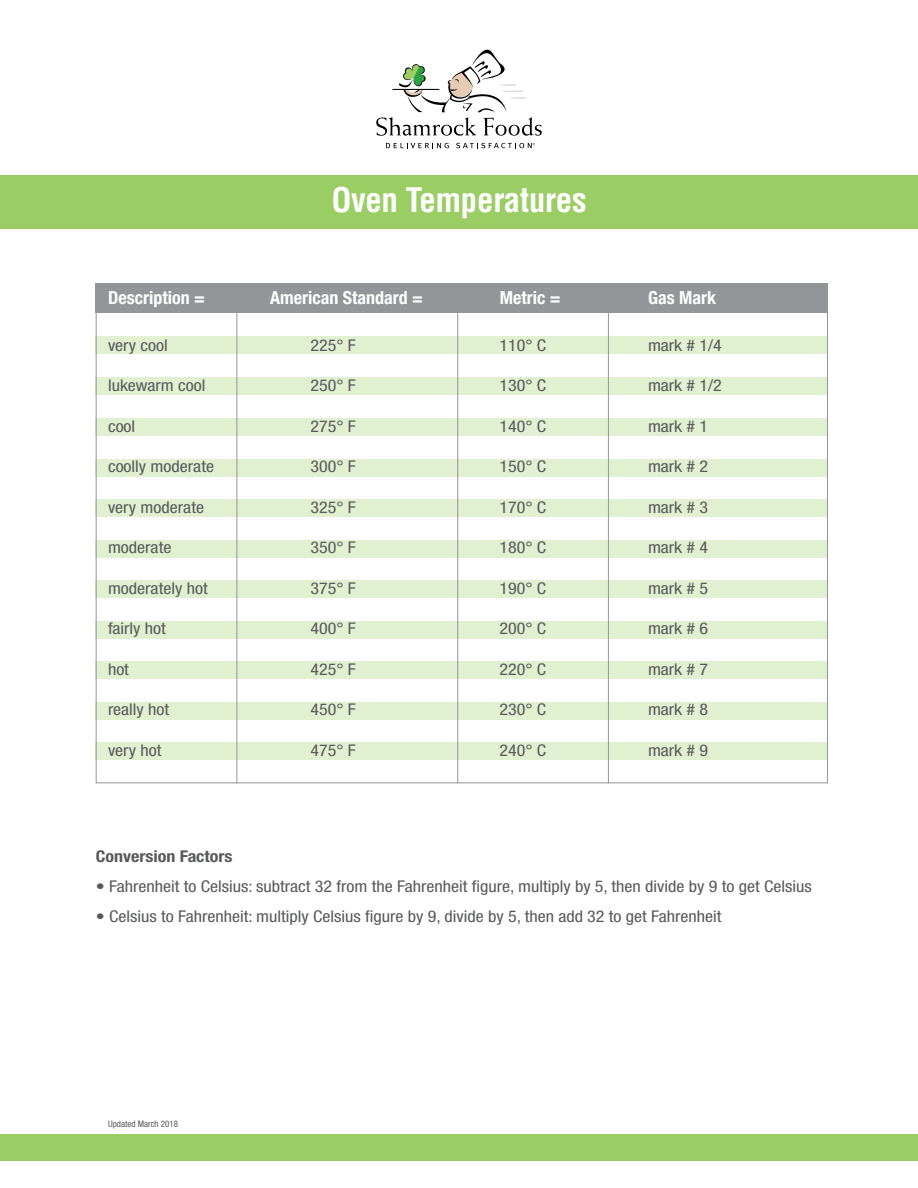
<style>
.page{position:relative;width:918px;height:1188px;background:#fff}
.page>*{position:absolute;margin:0;border:0;box-sizing:border-box;transform-origin:0 0}
.t1{font:700 condensed 33px "Helvetica";letter-spacing:-.01em;color:#fff}
.t2{font:700 condensed 18px "Helvetica Neue";color:#fff}
.t3{font:condensed 16.2px "Helvetica Neue";color:#58595b;scale:1.11 1}
.t4{font:700 condensed 16.2px "Helvetica Neue";color:#58595b;scale:1.11 1}
.t5{font:condensed 9px "Helvetica Neue";color:#58595b}
</style>
<div class="page">
<div style="left:96px;top:337px;width:732px;height:17px;background:#e1f0d1"></div>
<div style="left:96px;top:377px;width:732px;height:18px;background:#e1f0d1"></div>
<div style="left:96px;top:418px;width:732px;height:17px;background:#e1f0d1"></div>
<div style="left:96px;top:459px;width:732px;height:17px;background:#e1f0d1"></div>
<div style="left:96px;top:500px;width:732px;height:17px;background:#e1f0d1"></div>
<div style="left:96px;top:540px;width:732px;height:17px;background:#e1f0d1"></div>
<div style="left:96px;top:581px;width:732px;height:17px;background:#e1f0d1"></div>
<div style="left:96px;top:621px;width:732px;height:17px;background:#e1f0d1"></div>
<div style="left:96px;top:662px;width:732px;height:17px;background:#e1f0d1"></div>
<div style="left:96px;top:702px;width:732px;height:17px;background:#e1f0d1"></div>
<div style="left:96px;top:743px;width:732px;height:17px;background:#e1f0d1"></div>
<div style="left:0;top:175px;width:918px;height:54px;background:#9bcd65"></div>
<div style="left:0;top:1134px;width:918px;height:27px;background:#9bcd65"></div>
<svg style="left:386px;top:143px;width:63px;height:5px"></svg>
<svg style="left:376px;top:49px;width:166px;height:87px"></svg>
<svg style="left:456px;top:143px;width:79px;height:5px"></svg>
<div style="left:96px;top:284px;width:732px;height:29px;background:#939598"></div>
<hr style="left:608px;top:313px;width:1px;height:470px;background:#939598">
<hr style="left:237px;top:313px;width:1px;height:470px;background:#939598">
<hr style="left:457px;top:313px;width:1px;height:470px;background:#939598">
<h1 class="t1" style="left:331px;top:180px;width:257px">Oven Temperatures</h1>
<p class="t2" style="left:108px;top:287px;width:98px">Description =</p>
<p class="t2" style="left:270px;top:287px;width:154px">American Standard =</p>
<p class="t2" style="left:500px;top:287px;width:62px">Metric =</p>
<p class="t2" style="left:648px;top:287px;width:69px">Gas Mark</p>
<p class="t3" style="left:108px;top:336px;width:55px">very cool</p>
<p class="t3" style="left:310px;top:336px;width:42px">225° F</p>
<p class="t3" style="left:500px;top:336px;width:44px">110° C</p>
<p class="t3" style="left:648px;top:336px;width:68px">mark # 1/4</p>
<p class="t3" style="left:108px;top:376px;width:89px">lukewarm cool</p>
<p class="t3" style="left:310px;top:376px;width:42px">250° F</p>
<p class="t3" style="left:500px;top:376px;width:44px">130° C</p>
<p class="t3" style="left:648px;top:376px;width:68px">mark # 1/2</p>
<p class="t3" style="left:108px;top:417px;width:26px">cool</p>
<p class="t3" style="left:310px;top:417px;width:42px">275° F</p>
<p class="t3" style="left:500px;top:417px;width:44px">140° C</p>
<p class="t3" style="left:648px;top:417px;width:56px">mark # 1</p>
<p class="t3" style="left:108px;top:457px;width:97px">coolly moderate</p>
<p class="t3" style="left:310px;top:457px;width:42px">300° F</p>
<p class="t3" style="left:500px;top:457px;width:44px">150° C</p>
<p class="t3" style="left:648px;top:457px;width:56px">mark # 2</p>
<p class="t3" style="left:108px;top:498px;width:88px">very moderate</p>
<p class="t3" style="left:310px;top:498px;width:42px">325° F</p>
<p class="t3" style="left:500px;top:498px;width:44px">170° C</p>
<p class="t3" style="left:648px;top:498px;width:56px">mark # 3</p>
<p class="t3" style="left:108px;top:538px;width:59px">moderate</p>
<p class="t3" style="left:310px;top:538px;width:42px">350° F</p>
<p class="t3" style="left:500px;top:538px;width:44px">180° C</p>
<p class="t3" style="left:648px;top:538px;width:56px">mark # 4</p>
<p class="t3" style="left:108px;top:579px;width:91px">moderately hot</p>
<p class="t3" style="left:310px;top:579px;width:42px">375° F</p>
<p class="t3" style="left:500px;top:579px;width:44px">190° C</p>
<p class="t3" style="left:648px;top:579px;width:56px">mark # 5</p>
<p class="t3" style="left:108px;top:619px;width:54px">fairly hot</p>
<p class="t3" style="left:310px;top:619px;width:42px">400° F</p>
<p class="t3" style="left:500px;top:619px;width:44px">200° C</p>
<p class="t3" style="left:648px;top:619px;width:56px">mark # 6</p>
<p class="t3" style="left:108px;top:660px;width:20px">hot</p>
<p class="t3" style="left:310px;top:660px;width:42px">425° F</p>
<p class="t3" style="left:500px;top:660px;width:44px">220° C</p>
<p class="t3" style="left:648px;top:660px;width:56px">mark # 7</p>
<p class="t3" style="left:108px;top:700px;width:57px">really hot</p>
<p class="t3" style="left:310px;top:700px;width:42px">450° F</p>
<p class="t3" style="left:500px;top:700px;width:44px">230° C</p>
<p class="t3" style="left:648px;top:700px;width:56px">mark # 8</p>
<p class="t3" style="left:108px;top:741px;width:50px">very hot</p>
<p class="t3" style="left:310px;top:741px;width:42px">475° F</p>
<p class="t3" style="left:500px;top:741px;width:44px">240° C</p>
<p class="t3" style="left:648px;top:741px;width:56px">mark # 9</p>
<p class="t4" style="left:96px;top:847px;width:125px">Conversion Factors</p>
<p class="t3" style="left:96px;top:877px;width:646px">• Fahrenheit to Celsius: subtract 32 from the Fahrenheit figure, multiply by 5, then divide by 9 to get Celsius</p>
<p class="t3" style="left:96px;top:907px;width:565px">• Celsius to Fahrenheit: multiply Celsius figure by 9, divide by 5, then add 32 to get Fahrenheit</p>
<p class="t5" style="left:108px;top:1119px;width:72px">Updated March 2018</p>
</div>
